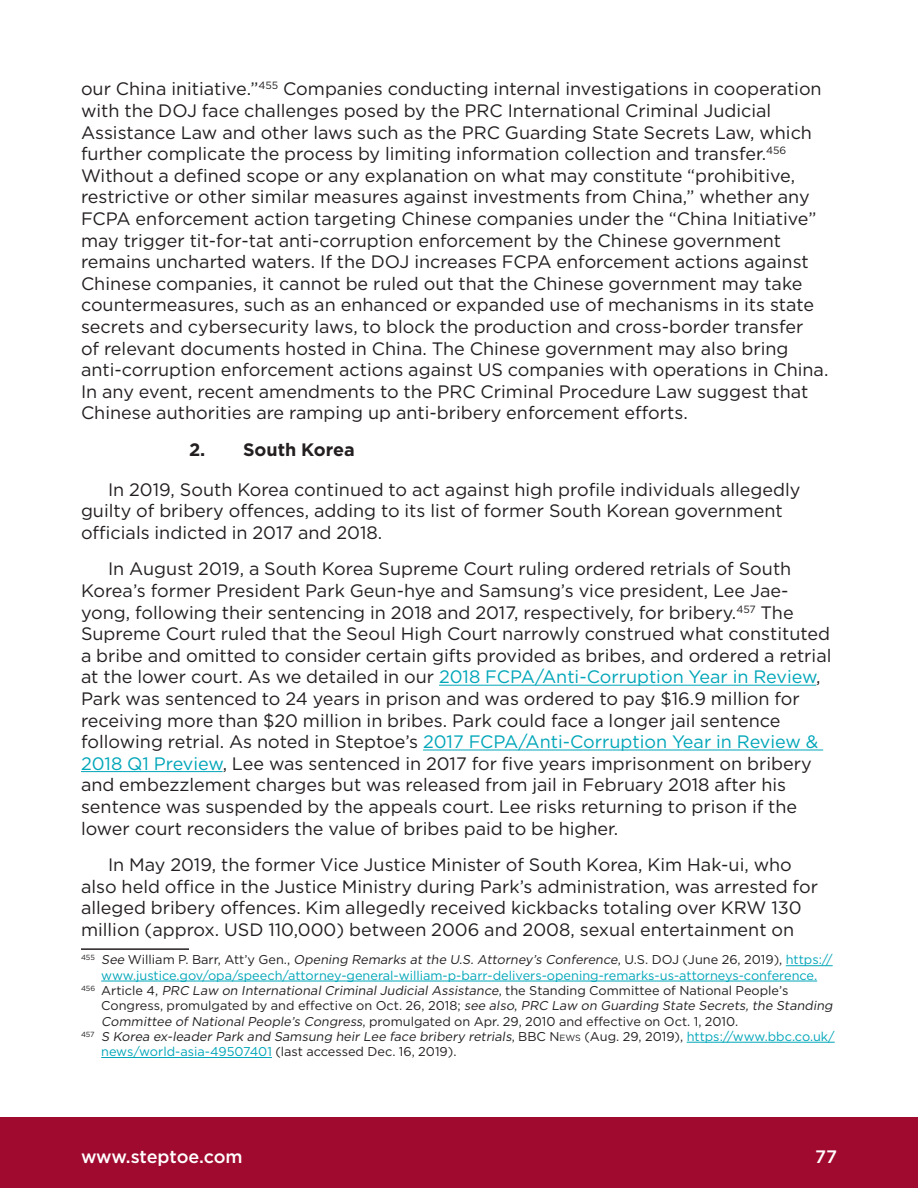
<style>
.page{position:relative;width:918px;height:1188px;background:#fff}
.page>*{position:absolute;margin:0;border:0;box-sizing:border-box;transform-origin:0 0}
.Body_Text_First_Inde{font:18px/21.6px "Gotham";color:#231f20}
.t1{font:500 18px "Gotham";letter-spacing:-.01em;color:#fff}
.t2{font:700 18px "Gotham";color:#231f20}
.Footnote_text{font:12.75px/15.3px "Gotham";color:#231f20}
.Footnote_text-2{font:12.75px/15.3px "Gotham";color:#00a6b9;text-align:center}
.Footnote_text-3{font:italic 12.75px "Gotham";color:#231f20}
.s1{color:#00a6b9}
.s2{font-style:italic;color:#231f20}
.s3{color:#231f20}
.s4{font-style:italic}
.s5{font-style:normal}
.s6{font-size:8.85px;color:#231f20}
</style>
<div class="page">
<div style="left:0;top:1118px;width:918px;height:70px;background:#a00a2f"></div>
<hr style="left:439px;top:685px;width:377px;height:1px;background:#00a6b9">
<hr style="left:423px;top:750px;width:400px;height:1px;background:#00a6b9">
<hr style="left:81px;top:771px;width:142px;height:1px;background:#00a6b9">
<hr style="left:81px;top:948px;width:108px;height:2px;background:#231f20">
<hr style="left:786px;top:965px;width:47px;height:1px;background:#00a6b9">
<hr style="left:101px;top:981px;width:716px;height:1px;background:#00a6b9">
<hr style="left:687px;top:1042px;width:148px;height:1px;background:#00a6b9">
<hr style="left:101px;top:1057px;width:171px;height:1px;background:#00a6b9">
<p class="Body_Text_First_Inde" style="left:81px;top:78px;width:749px">our China initiative.”<sup>455</sup> Companies conducting internal investigations in cooperation with the DOJ face challenges posed by the PRC International Criminal Judicial Assistance Law and other laws such as the PRC Guarding State Secrets Law, which further complicate the process by limiting information collection and transfer.<sup>456<br></sup>Without a defined scope or any explanation on what may constitute “prohibitive, restrictive or other similar measures against investments from China,” whether any FCPA enforcement action targeting Chinese companies under the “China Initiative” may trigger tit-for-tat anti-corruption enforcement by the Chinese government remains uncharted waters. If the DOJ increases FCPA enforcement actions against Chinese companies, it cannot be ruled out that the Chinese government may take countermeasures, such as an enhanced or expanded use of mechanisms in its state secrets and cybersecurity laws, to block the production and cross-border transfer<br>of relevant documents hosted in China. The Chinese government may also bring anti-corruption enforcement actions against US companies with operations in China.<br>In any event, recent amendments to the PRC Criminal Procedure Law suggest that Chinese authorities are ramping up anti-bribery enforcement efforts.</p>
<p class="t2" style="left:189px;top:438px;width:167px">2. South Korea</p>
<p class="Body_Text_First_Inde" style="left:81px;top:478px;width:721px;text-indent:27px">In 2019, South Korea continued to act against high profile individuals allegedly guilty of bribery offences, adding to its list of former South Korean government officials indicted in 2017 and 2018.</p>
<p class="Body_Text_First_Inde" style="left:81px;top:558px;width:752px;text-indent:27px">In August 2019, a South Korea Supreme Court ruling ordered retrials of South Korea’s former President Park Geun-hye and Samsung’s vice president, Lee Jae&shy;yong, following their sentencing in 2018 and 2017, respectively, for bribery.<sup>457</sup> The Supreme Court ruled that the Seoul High Court narrowly construed what constituted a bribe and omitted to consider certain gifts provided as bribes, and ordered a retrial at the lower court. As we detailed in our <span class="s1">2018 FCPA/Anti-Corruption Year in Review</span>, Park was sentenced to 24 years in prison and was ordered to pay $16.9 million for receiving more than $20 million in bribes. Park could face a longer jail sentence following retrial. As noted in Steptoe’s <span class="s1">2017 FCPA/Anti-Corruption Year in Review &amp; 2018 Q1 Preview</span>, Lee was sentenced in 2017 for five years imprisonment on bribery and embezzlement charges but was released from jail in February 2018 after his sentence was suspended by the appeals court. Lee risks returning to prison if the lower court reconsiders the value of bribes paid to be higher.</p>
<p class="Body_Text_First_Inde" style="left:81px;top:854px;width:738px;text-indent:27px">In May 2019, the former Vice Justice Minister of South Korea, Kim Hak-ui, who also held office in the Justice Ministry during Park’s administration, was arrested for alleged bribery offences. Kim allegedly received kickbacks totaling over KRW 130 million (approx. USD 110,000) between 2006 and 2008, sexual entertainment on</p>
<p class="Footnote_text-2" style="left:81px;top:952px;width:753px"><sup>455</sup> <span class="s2">See</span> <span class="s3">William P. Barr, Att’y Gen.,</span> <span class="s2">Opening Remarks at the U.S. Attorney’s Conference</span><span class="s3">,</span> <span class="s3">U.S. DOJ</span> <span class="s3">(June 26, 2019),</span> https:// www.justice.gov/opa/speech/attorney-general-william-p-barr-delivers-opening-remarks-us-attorneys-conference.</p>
<p class="Footnote_text" style="left:101px;top:983px;width:735px;text-indent:-20px"><sup>456</sup> Article 4, <span class="s4">PRC Law on International Criminal Judicial Assistance</span>, the Standing Committee of National People’s<br>Congress, promulgated by and effective on Oct. 26, 2018; <span class="s4">see also</span>, <span class="s4">PRC Law on Guarding State Secrets, the Standing<br>Committee of National People’s Congress</span>, promulgated on Apr. 29, 2010 and effective on Oct. 1, 2010.</p>
<p class="Footnote_text-3" style="left:81px;top:1028px;width:447px"><sup>4</sup> <sup>5</sup> <sup>7</sup> S Korea ex-leader Park and Samsung heir Lee face bribery retrials<span class="s5">,</span> <span class="s5">BBC</span></p>
<p class="Footnote_text-2" style="left:550px;top:1029px;width:287px"><span class="s3">N</span> <span class="s6">EWS</span> <span class="s3">(Aug. 29, 2019),</span> https://www.bbc.co.uk/</p>
<p class="Footnote_text" style="left:101px;top:1044px;width:357px"><span class="s1">news/world-asia-49507401</span> (last accessed Dec. 16, 2019).</p>
<p class="t1" style="left:81px;top:1145px;width:163px">www.steptoe.com</p>
<p class="t1" style="left:815px;top:1145px;width:23px">77</p>
</div>
